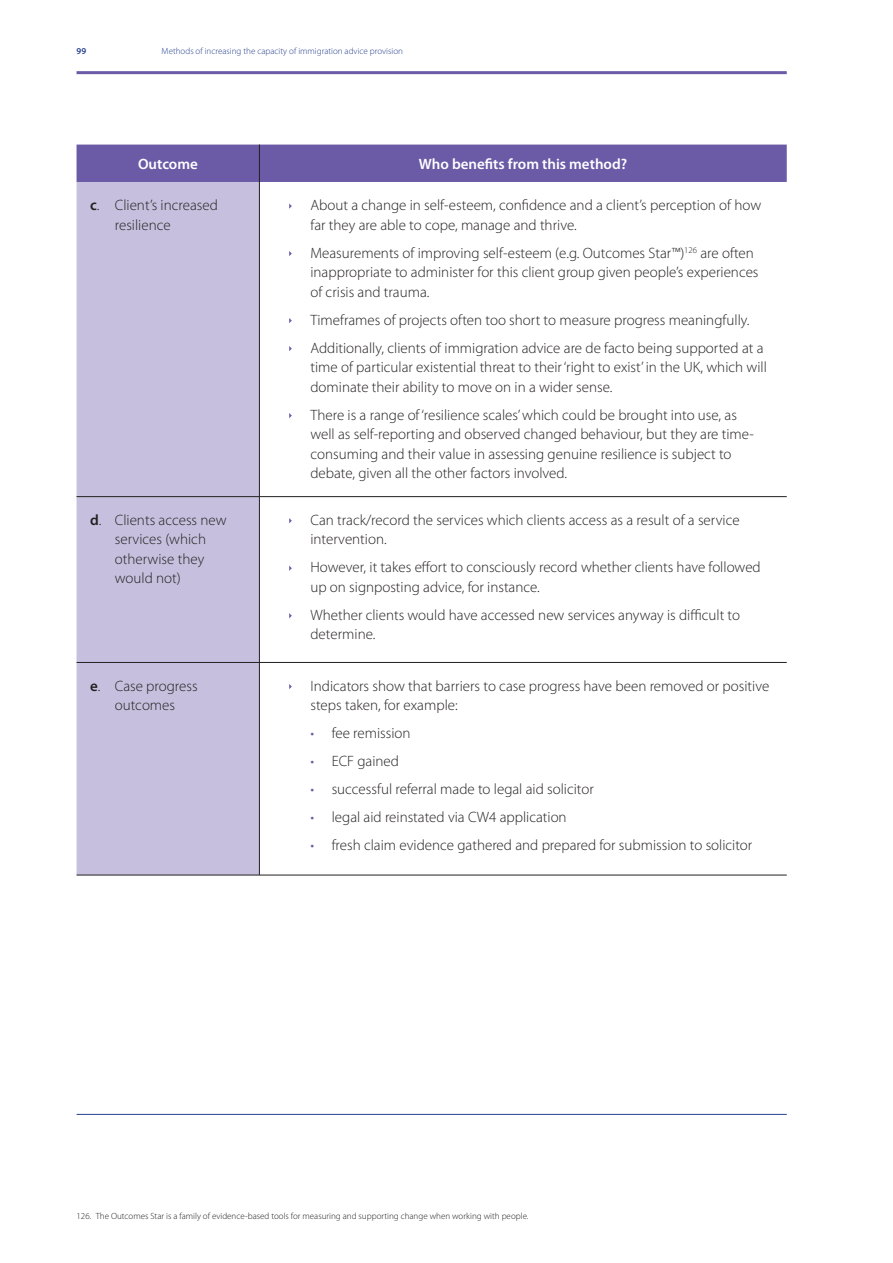
<style>
.page{position:relative;width:893px;height:1263px;background:#fff}
.page>*{position:absolute;margin:0;border:0;box-sizing:border-box;transform-origin:0 0}
.t1{font:300 15px/19.5px "Myriad Pro";color:#231f20}
.t2{font:600 15px "Myriad Pro";color:#fff}
.t3{font:300 9px "Myriad Pro";color:#231f20}
.t4{font:300 9px "Myriad Pro";color:#253f8e}
.t5{font:600 9px "Myriad Pro";color:#253f8e}
.s1{font-weight:600}
.s2{color:#6b5ba7}
</style>
<div class="page">
<hr style="left:77px;top:71px;width:710px;height:3px;background:#6b5ba7">
<hr style="left:77px;top:1114px;width:710px;height:1px;background:#253f8e">
<div style="left:77px;top:145px;width:710px;height:37px;background:#6b5ba7"></div>
<div style="left:77px;top:182px;width:182px;height:693px;background:#c6c0de"></div>
<hr style="left:77px;top:496px;width:710px;height:1px;background:#231f20">
<hr style="left:77px;top:662px;width:710px;height:1px;background:#231f20">
<hr style="left:259px;top:145px;width:1px;height:37px;background:#231f20">
<hr style="left:259px;top:182px;width:1px;height:314px;background:#231f20">
<hr style="left:259px;top:497px;width:1px;height:165px;background:#231f20">
<hr style="left:259px;top:663px;width:1px;height:212px;background:#231f20">
<hr style="left:77px;top:875px;width:710px;height:1px;background:#231f20">
<svg style="left:289px;top:203px;width:3px;height:6px"></svg>
<p class="t5" style="left:77px;top:47px;width:11px">99</p>
<p class="t4" style="left:162px;top:47px;width:243px">Methods of increasing the capacity of immigration advice provision</p>
<p class="t2" style="left:138px;top:158px;width:61px">Outcome</p>
<p class="t2" style="left:419px;top:158px;width:210px">Who benefits from this method?</p>
<p class="t1" style="left:115px;top:197px;width:105px;text-indent:-25px"><span class="s1">c</span>. Client’s increased resilience</p>
<p class="t1" style="left:310px;top:197px;width:452px">About a change in self-esteem, confidence and a client’s perception of how far they are able to cope, manage and thrive.</p>
<p class="t1" style="left:310px;top:245px;width:450px">Measurements of improving self-esteem (e.g. Outcomes Star™)<sup>126</sup> are often inappropriate to administer for this client group given people’s experiences of crisis and trauma.</p>
<p class="t1" style="left:310px;top:307px;width:455px;line-height:28px">Timeframes of projects often too short to measure progress meaningfully.<br>Additionally, clients of immigration advice are de facto being supported at a</p>
<p class="t1" style="left:310px;top:359px;width:458px">time of particular existential threat to their ‘right to exist’ in the UK, which will dominate their ability to move on in a wider sense.</p>
<p class="t1" style="left:310px;top:407px;width:445px">There is a range of ‘resilience scales’ which could be brought into use, as well as self-reporting and observed changed behaviour, but they are time&shy;consuming and their value in assessing genuine resilience is subject to debate, given all the other factors involved.</p>
<p class="t1" style="left:115px;top:512px;width:113px;text-indent:-25px"><span class="s1">d</span>. Clients access new services (which otherwise they would not)</p>
<p class="t1" style="left:310px;top:512px;width:431px">Can track/record the services which clients access as a result of a service intervention.</p>
<p class="t1" style="left:310px;top:559px;width:452px">However, it takes effort to consciously record whether clients have followed up on signposting advice, for instance.</p>
<p class="t1" style="left:310px;top:607px;width:431px">Whether clients would have accessed new services anyway is difficult to determine.</p>
<p class="t1" style="left:90px;top:677px;width:109px;text-align:center"><span class="s1">e</span>. Case progress outcomes</p>
<p class="t1" style="left:310px;top:677px;width:460px">Indicators show that barriers to case progress have been removed or positive steps taken, for example:</p>
<p class="t1" style="left:310px;top:725px;width:102px"><span class="s2">•</span> fee remission</p>
<p class="t1" style="left:310px;top:753px;width:90px"><span class="s2">•</span> ECF gained</p>
<p class="t1" style="left:310px;top:781px;width:285px"><span class="s2">•</span> successful referral made to legal aid solicitor</p>
<p class="t1" style="left:310px;top:809px;width:258px"><span class="s2">•</span> legal aid reinstated via CW4 application</p>
<p class="t1" style="left:310px;top:837px;width:443px"><span class="s2">•</span> fresh claim evidence gathered and prepared for submission to solicitor</p>
<p class="t3" style="left:77px;top:1212px;width:453px">126. The Outcomes Star is a family of evidence-based tools for measuring and supporting change when working with people.</p>
</div>
